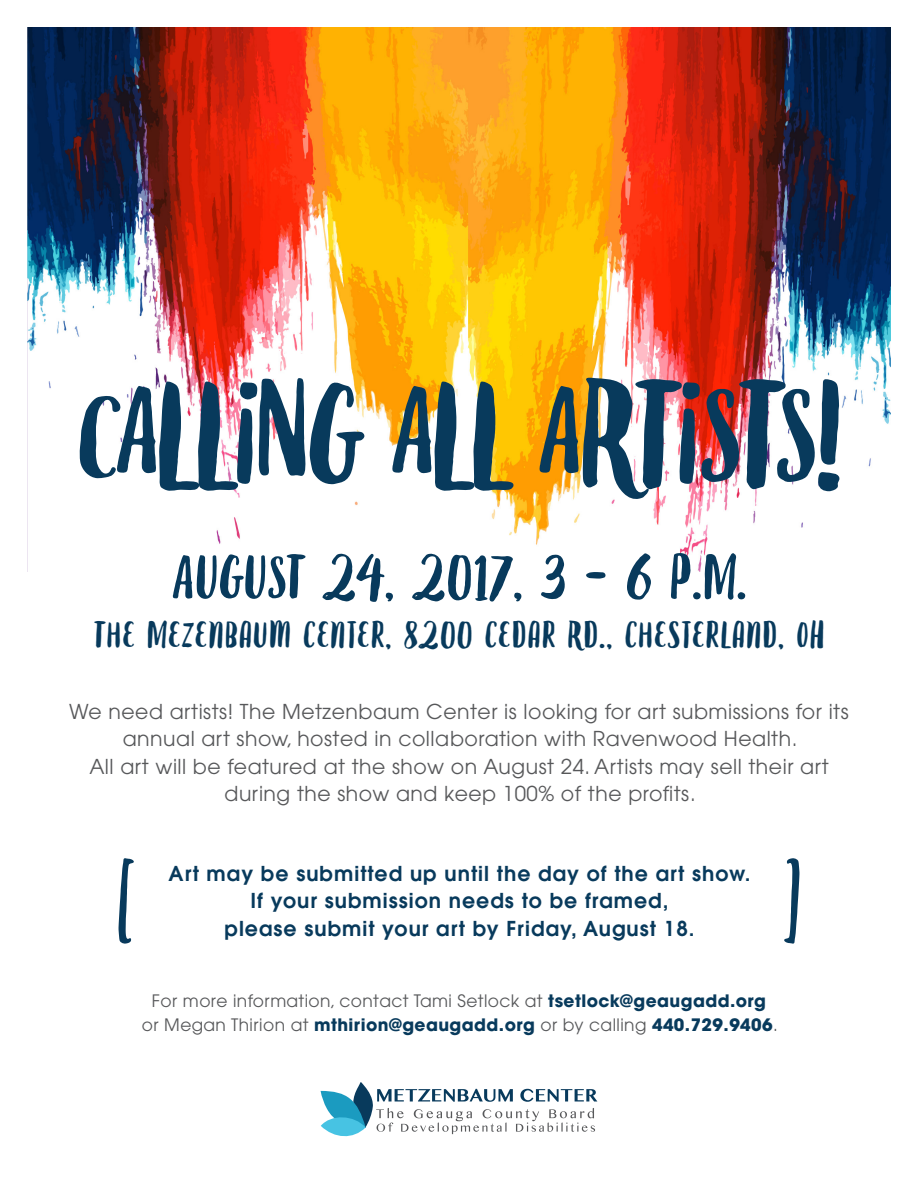
<style>
.page{position:relative;width:918px;height:1188px;background:#fff}
.page>*{position:absolute;margin:0;border:0;box-sizing:border-box;transform-origin:0 0}
.t1{font:165px "Le Gourmet Bouncy";letter-spacing:-.025em;color:#083a5c}
.t2{font:68.1px "Le Gourmet";color:#083a5c}
.t3{font:40.95px "Le Gourmet";letter-spacing:.025em;color:#083a5c}
.t4{font:20.4px/27.3px "Avant Garde";letter-spacing:.025em;color:#57585a;text-align:center}
.t5{font:600 20.4px/27.3px "Avant Garde";letter-spacing:.05em;color:#083a5c;text-align:center}
.t6{font:17.1px/23.9px "Avant Garde";letter-spacing:.025em;color:#57585a;text-align:center}
.s1{font-weight:700;color:#083a5c}
</style>
<div class="page">
<svg style="left:118px;top:858px;width:16px;height:86px"></svg>
<svg style="left:784px;top:858px;width:16px;height:86px"></svg>
<img style="left:27px;top:27px;width:864px;height:544px">
<svg style="left:321px;top:1082px;width:276px;height:55px"></svg>
<p class="t1" style="left:75px;top:348px;width:770px">Calling all artists!</p>
<p class="t2" style="left:171px;top:544px;width:577px">AUGUST 24, 2017, 3 - 6 P.M.</p>
<p class="t3" style="left:93px;top:615px;width:733px">THE MEZENBAUM CENTER, 8200 CEDAR RD., CHESTERLAND, OH</p>
<p class="t4" style="left:69px;top:698px;width:781px">We need artists! The Metzenbaum Center is looking for art submissions for its annual art show, hosted in collaboration with Ravenwood Health.</p>
<p class="t4" style="left:89px;top:752px;width:741px">All art will be featured at the show on August 24. Artists may sell their art during the show and keep 100% of the profits.</p>
<p class="t5" style="left:169px;top:860px;width:583px">Art may be submitted up until the day of the art show.<br>If your submission needs to be framed,<br>please submit your art by Friday, August 18.</p>
<p class="t6" style="left:142px;top:988px;width:637px">For more information, contact Tami Setlock at <span class="s1">tsetlock@geaugadd.org<br></span>or Megan Thirion at <span class="s1">mthirion@geaugadd.org</span> or by calling <span class="s1">440.729.9406</span>.</p>
</div>
